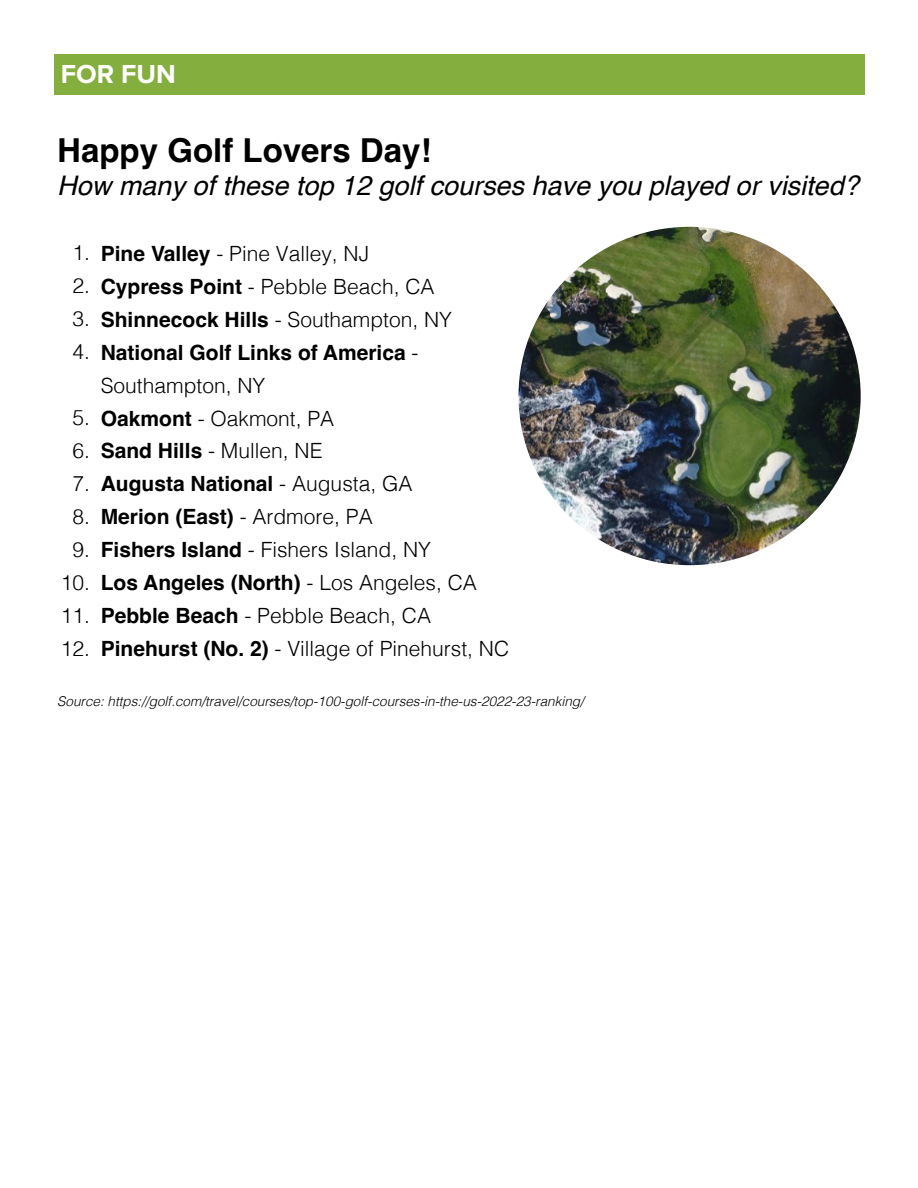
<style>
.page{position:relative;width:918px;height:1188px;background:#fff}
.page>*{position:absolute;margin:0;border:0;box-sizing:border-box;transform-origin:0 0}
.t1{font:700 33px "Helvetica";color:#000}
.t2{font:italic 27px "Helvetica";color:#000}
.t3{font:700 27px "Proxima Nova";color:#fff}
.t4{font:300 21px/33px "Helvetica";color:#000}
.t5{font:italic 300 13.5px "Helvetica";color:#000}
.t6{font:italic 12px "Arial Narrow";color:#fff}
.s1{font-weight:700}
</style>
<div class="page">
<div style="left:54px;top:54px;width:810px;height:40px;background:#84af3f"></div>
<img style="left:519px;top:227px;width:342px;height:338px">
<p class="t3" style="left:61px;top:54px;width:117px">FOR FUN</p>
<p class="t6" style="left:62px;top:76px;width:79px">AdTrax #4693673</p>
<h1 class="t1" style="left:57px;top:130px;width:376px">Happy Golf Lovers Day!</h1>
<p class="t2" style="left:57px;top:164px;width:803px">How many of these top 12 golf courses have you played or visited?</p>
<p class="t4" style="left:72px;top:234px;width:19px;text-align:justify">1.<br>2.<br>3.<br>4.</p>
<p class="t4" style="left:101px;top:235px;width:410px"><span class="s1">Pine Valley</span> - Pine Valley, NJ<br><span class="s1">Cypress Point</span> - Pebble Beach, CA<br><span class="s1">Shinnecock Hills</span> - Southampton, NY<br><span class="s1">National Golf Links of America</span> -<br>Southampton, NY<br><span class="s1">Oakmont</span> - Oakmont, PA<br><span class="s1">Sand Hills</span> - Mullen, NE<br><span class="s1">Augusta National</span> - Augusta, GA<br><span class="s1">Merion (East)</span> - Ardmore, PA<br><span class="s1">Fishers Island</span> - Fishers Island, NY<br><span class="s1">Los Angeles (North)</span> - Los Angeles, CA<br><span class="s1">Pebble Beach</span> - Pebble Beach, CA<br><span class="s1">Pinehurst (No. 2)</span> - Village of Pinehurst, NC</p>
<p class="t5" style="left:57px;top:689px;width:528px">Source: https://golf.com/travel/courses/top-100-golf-courses-in-the-us-2022-23-ranking/</p>
<p class="t4" style="left:61px;top:399px;width:31px;text-align:center">5.<br>6.<br>7.<br>8.<br>9.<br>10.<br>11.<br>12.</p>
</div>
